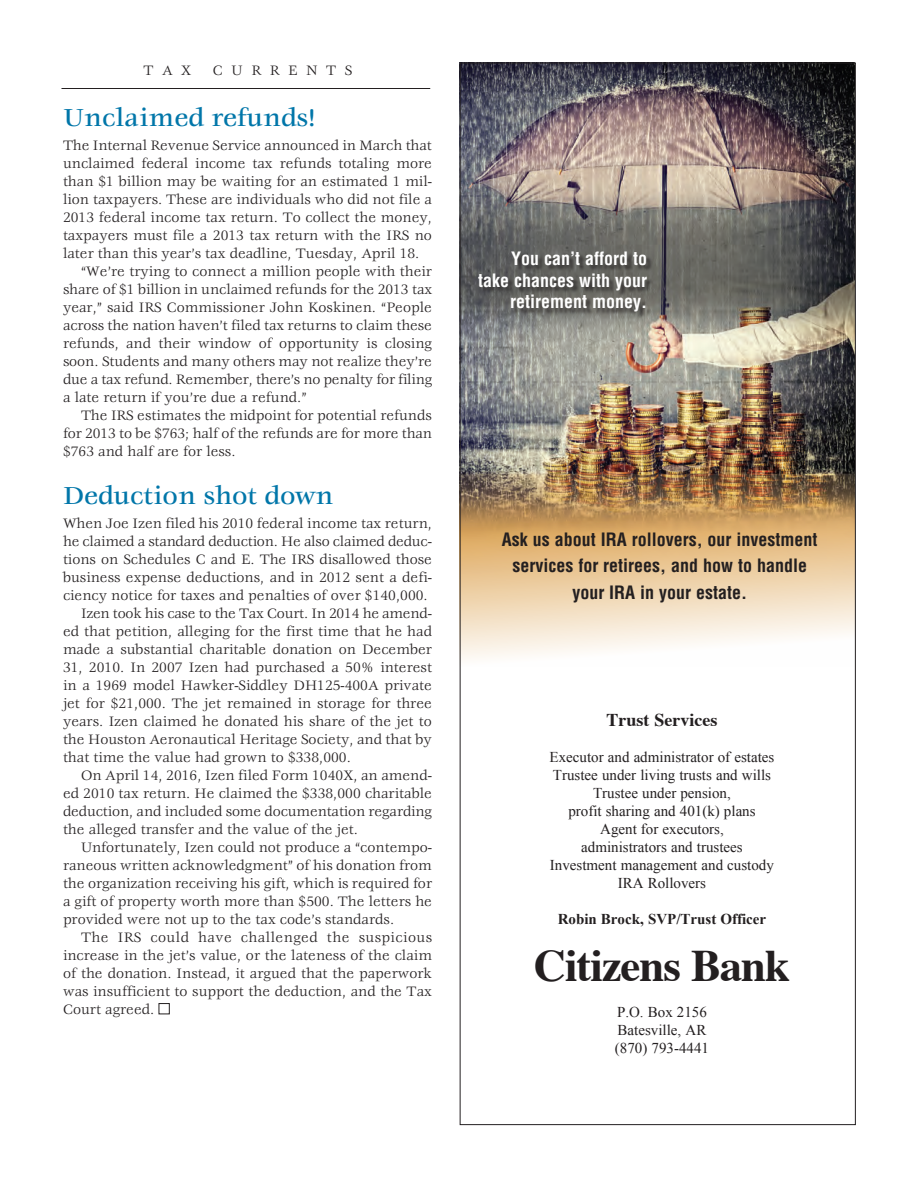
<style>
.page{position:relative;width:918px;height:1188px;background:#fff}
.page>*{position:absolute;margin:0;border:0;box-sizing:border-box;transform-origin:0 0}
.t1{font:700 45px "Times";letter-spacing:-.025em;color:#231f20}
.p_4_headlines{font:500 27px "Veljovic";color:#0076a9}
.t2{font:700 condensed 18px/26.1px "Helvetica";color:#231f20;text-align:center}
.t3{font:700 condensed 18px/21.6px "Helvetica";color:#fff;text-align:right}
.t4{font:700 18px "Times";color:#231f20}
.Body{font:15px/18px "Veljovic";color:#231f20;text-align:justify}
.Body_no_indent{font:15px/18px "Veljovic";color:#231f20;text-align:justify}
.t5{font:15px/18px "Times New Roman";color:#231f20;text-align:center}
.t6{font:700 15px "Times New Roman";color:#231f20}
.Page_4_Banner_text{font:15px "Veljovic";letter-spacing:.58em;color:#231f20}
</style>
<div class="page">
<hr style="left:62px;top:88px;width:368px;height:1px;background:#231f20">
<div style="left:159px;top:1003px;width:11px;height:11px;border:1px solid #231f20"></div>
<img style="left:459px;top:63px;width:395px;height:603px">
<div style="left:480px;top:252px;width:174px;height:67px;background:#231f20;opacity:.75"></div>
<p class="Page_4_Banner_text" style="left:143px;top:62px;width:49px">TAX</p>
<p class="Page_4_Banner_text" style="left:213px;top:62px;width:141px">CURRENTS</p>
<p class="p_4_headlines" style="left:63px;top:103px;width:254px">Unclaimed refunds!</p>
<p class="Body_no_indent" style="left:63px;top:137px;width:371px">The Internal Revenue Service announced in March that unclaimed federal income tax refunds totaling more than $1 billion may be waiting for an estimated 1 mil&shy;lion taxpayers. These are individuals who did not file a 2013 federal income tax return. To collect the money, taxpayers must file a 2013 tax return with the IRS no later than this year’s tax deadline, Tuesday, April 18.</p>
<p class="Body" style="left:63px;top:263px;width:371px;text-indent:18px">“We’re trying to connect a million people with their share of $1 billion in unclaimed refunds for the 2013 tax year,” said IRS Commissioner John Koskinen. “People across the nation haven’t filed tax returns to claim these refunds, and their window of opportunity is closing soon. Students and many others may not realize they’re due a tax refund. Remember, there’s no penalty for filing a late return if you’re due a refund.”</p>
<p class="Body" style="left:63px;top:407px;width:371px;text-indent:18px">The IRS estimates the midpoint for potential refunds for 2013 to be $763; half of the refunds are for more than $763 and half are for less.</p>
<p class="p_4_headlines" style="left:63px;top:481px;width:272px">Deduction shot down</p>
<p class="Body_no_indent" style="left:63px;top:515px;width:371px">When Joe Izen filed his 2010 federal income tax return, he claimed a standard deduction. He also claimed deduc&shy;tions on Schedules C and E. The IRS disallowed those business expense deductions, and in 2012 sent a defi&shy;ciency notice for taxes and penalties of over $140,000.</p>
<p class="Body" style="left:63px;top:605px;width:371px;text-indent:18px">Izen took his case to the Tax Court. In 2014 he amend&shy;ed that petition, alleging for the first time that he had made a substantial charitable donation on December 31, 2010. In 2007 Izen had purchased a 50% interest in a 1969 model Hawker-Siddley DH125-400A private jet for $21,000. The jet remained in storage for three years. Izen claimed he donated his share of the jet to the Houston Aeronautical Heritage Society, and that by that time the value had grown to $338,000.</p>
<p class="Body" style="left:63px;top:767px;width:371px;text-indent:18px">On April 14, 2016, Izen filed Form 1040X, an amend&shy;ed 2010 tax return. He claimed the $338,000 charitable deduction, and included some documentation regarding the alleged transfer and the value of the jet.</p>
<p class="Body" style="left:63px;top:839px;width:371px;text-indent:18px">Unfortunately, Izen could not produce a “contempo&shy;raneous written acknowledgment” of his donation from the organization receiving his gift, which is required for a gift of property worth more than $500. The letters he provided were not up to the tax code’s standards.</p>
<p class="Body" style="left:63px;top:929px;width:371px;text-indent:18px">The IRS could have challenged the suspicious increase in the jet’s value, or the lateness of the claim of the donation. Instead, it argued that the paperwork was insufficient to support the deduction, and the Tax Court agreed.</p>
<p class="t3" style="left:478px;top:248px;width:170px">You can’t afford to take chances with your retirement money.</p>
<p class="t2" style="left:502px;top:527px;width:317px">Ask us about IRA rollovers, our investment</p>
<p class="t2" style="left:512px;top:553px;width:296px">services for retirees, and how to handle your IRA in your estate.</p>
<p class="t4" style="left:607px;top:703px;width:112px">Trust Services</p>
<p class="t5" style="left:550px;top:748px;width:226px">Executor and administrator of estates<br>Trustee under living trusts and wills<br>Trustee under pension,<br>profit sharing and 401(k) plans<br>Agent for executors,<br>administrators and trustees<br>Investment management and custody<br>IRA Rollovers</p>
<p class="t6" style="left:558px;top:909px;width:210px">Robin Brock, SVP/Trust Officer</p>
<p class="t1" style="left:534px;top:923px;width:258px">Citizens Bank</p>
<p class="t5" style="left:615px;top:1003px;width:96px;text-align:left">P.O. Box 2156<br>Batesville, AR (870) 793-4441</p>
</div>
